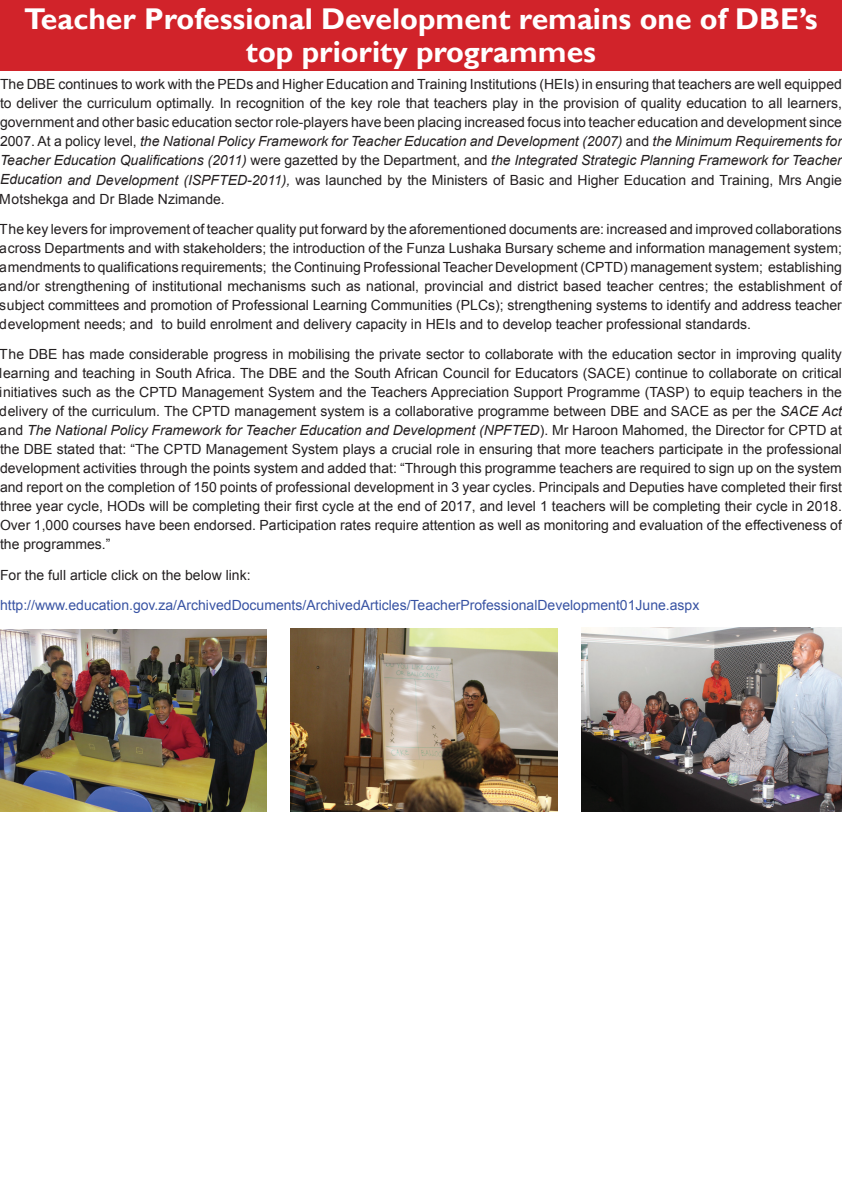
<style>
.page{position:relative;width:842px;height:1191px;background:#fff}
.page>*{position:absolute;margin:0;border:0;box-sizing:border-box;transform-origin:0 0}
.t1{font:700 30px/33px "Gill Sans";color:#fff;text-align:center}
.t2{font:14px/19px "Arial";color:#231f20;text-align:justify}
.t3{font:14px "Arial";color:#3853a3}
.s1{font-style:italic}
</style>
<div class="page">
<div style="left:0;top:0;width:842px;height:71px;background:#d1232a"></div>
<img style="left:291px;top:628px;width:266px;height:183px">
<img style="left:0;top:629px;width:267px;height:182px">
<img style="left:581px;top:627px;width:261px;height:184px">
<h1 class="t1" style="left:24px;top:3px;width:795px">Teacher Professional Development remains one of DBE’s top priority programmes</h1>
<p class="t2" style="left:0;top:75px;width:843px">The DBE continues to work with the PEDs and Higher Education and Training Institutions (HEIs) in ensuring that teachers are well equipped to deliver the curriculum optimally. In recognition of the key role that teachers play in the provision of quality education to all learners, government and other basic education sector role-players have been placing increased focus into teacher education and development since 2007. At a policy level, <span class="s1">the National Policy Framework for Teacher Education and Development (2007)</span> and <span class="s1">the Minimum Requirements for Teacher Education Qualifications (2011)</span> were gazetted by the Department, and <span class="s1">the Integrated Strategic Planning Framework for Teacher Education and Development (ISPFTED-2011),</span> was launched by the Ministers of Basic and Higher Education and Training, Mrs Angie Motshekga and Dr Blade Nzimande.</p>
<p class="t2" style="left:0;top:219px;width:843px">The key levers for improvement of teacher quality put forward by the aforementioned documents are: increased and improved collaborations across Departments and with stakeholders; the introduction of the Funza Lushaka Bursary scheme and information management system; amendments to qualifications requirements; the Continuing Professional Teacher Development (CPTD) management system; establishing and/or strengthening of institutional mechanisms such as national, provincial and district based teacher centres; the establishment of subject committees and promotion of Professional Learning Communities (PLCs); strengthening systems to identify and address teacher development needs; and to build enrolment and delivery capacity in HEIs and to develop teacher professional standards.</p>
<p class="t2" style="left:0;top:345px;width:843px">The DBE has made considerable progress in mobilising the private sector to collaborate with the education sector in improving quality learning and teaching in South Africa. The DBE and the South African Council for Educators (SACE) continue to collaborate on critical initiatives such as the CPTD Management System and the Teachers Appreciation Support Programme (TASP) to equip teachers in the delivery of the curriculum. The CPTD management system is a collaborative programme between DBE and SACE as per the <span class="s1">SACE Act </span>and <span class="s1">The National Policy Framework for Teacher Education and Development (NPFTED</span>). Mr Haroon Mahomed, the Director for CPTD at the DBE stated that: “The CPTD Management System plays a crucial role in ensuring that more teachers participate in the professional development activities through the points system and added that: “Through this programme teachers are required to sign up on the system and report on the completion of 150 points of professional development in 3 year cycles. Principals and Deputies have completed their first three year cycle, HODs will be completing their first cycle at the end of 2017, and level 1 teachers will be completing their cycle in 2018.<br>Over 1,000 courses have been endorsed. Participation rates require attention as well as monitoring and evaluation of the effectiveness of the programmes.”</p>
<p class="t2" style="left:0;top:565px;width:252px">For the full article click on the below link:</p>
<p class="t3" style="left:0;top:596px;width:701px">http://www.education.gov.za/ArchivedDocuments/ArchivedArticles/TeacherProfessionalDevelopment01June.aspx</p>
</div>
